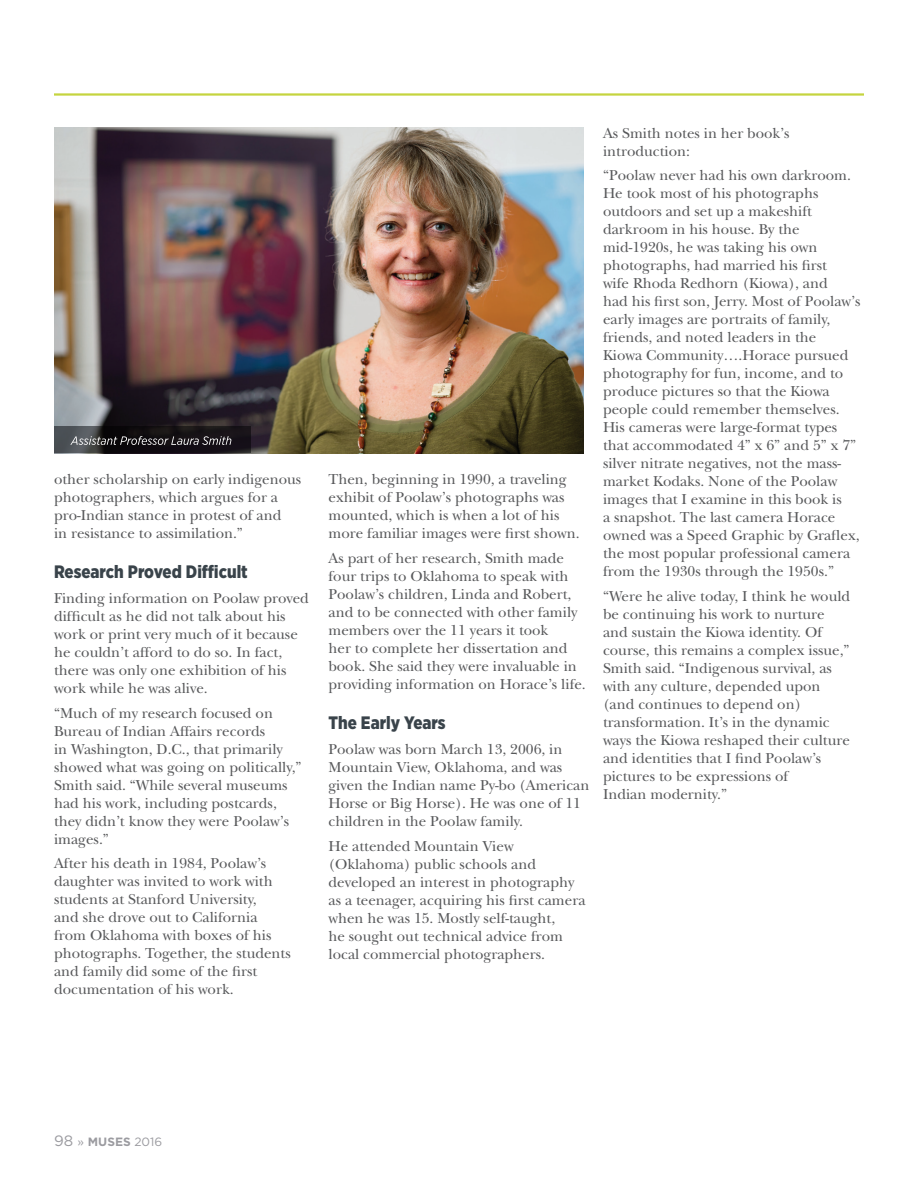
<style>
.page{position:relative;width:918px;height:1188px;background:#fff}
.page>*{position:absolute;margin:0;border:0;box-sizing:border-box;transform-origin:0 0}
.t1{font:900 18px "Gotham Narrow";color:#39434a;scale:.95 1}
.t2{font:15px/18px "New Baskerville Std";color:#57585a}
.t3{font:12px "Gotham";color:#9b9ba0}
.s1{font-size:15px}
.s2{font-weight:700}
</style>
<div class="page">
<img style="left:54px;top:127px;width:530px;height:326px">
<hr style="left:54px;top:93px;width:810px;height:3px;background:#c5d43f">
<svg style="left:54px;top:426px;width:197px;height:27px;background:#212024"></svg>
<svg style="left:70px;top:436px;width:161px;height:9px"></svg>
<p class="t2" style="left:54px;top:470px;width:249px">other scholarship on early indigenous photographers, which argues for a pro-Indian stance in protest of and<br>in resistance to assimilation.”</p>
<p class="t1" style="left:54px;top:560px;width:205px">Research Proved Difficult</p>
<p class="t2" style="left:54px;top:589px;width:257px">Finding information on Poolaw proved difficult as he did not talk about his work or print very much of it because he couldn’t afford to do so. In fact, there was only one exhibition of his work while he was alive.</p>
<p class="t2" style="left:54px;top:704px;width:249px">“Much of my research focused on<br>Bureau of Indian Affairs records<br>in Washington, D.C., that primarily showed what was going on politically,”<br>Smith said. “While several museums had his work, including postcards, they didn’t know they were Poolaw’s images.”</p>
<p class="t2" style="left:54px;top:855px;width:238px">After his death in 1984, Poolaw’s daughter was invited to work with students at Stanford University,<br>and she drove out to California from Oklahoma with boxes of his photographs. Together, the students and family did some of the first documentation of his work.</p>
<p class="t2" style="left:328px;top:470px;width:253px">Then, beginning in 1990, a traveling exhibit of Poolaw’s photographs was mounted, which is when a lot of his more familiar images were first shown.</p>
<p class="t2" style="left:328px;top:549px;width:259px">As part of her research, Smith made four trips to Oklahoma to speak with Poolaw’s children, Linda and Robert, and to be connected with other family members over the 11 years it took<br>her to complete her dissertation and book. She said they were invaluable in providing information on Horace’s life.</p>
<p class="t1" style="left:328px;top:711px;width:125px">The Early Years</p>
<p class="t2" style="left:328px;top:740px;width:262px">Poolaw was born March 13, 2006, in Mountain View, Oklahoma, and was given the Indian name Py-bo (American Horse or Big Horse). He was one of 11 children in the Poolaw family.</p>
<p class="t2" style="left:328px;top:837px;width:259px">He attended Mountain View (Oklahoma) public schools and developed an interest in photography as a teenager, acquiring his first camera when he was 15. Mostly self-taught,<br>he sought out technical advice from local commercial photographers.</p>
<p class="t2" style="left:603px;top:124px;width:188px">As Smith notes in her book’s introduction:</p>
<p class="t2" style="left:603px;top:167px;width:259px">“Poolaw never had his own darkroom.<br>He took most of his photographs outdoors and set up a makeshift darkroom in his house. By the mid-1920s, he was taking his own photographs, had married his first<br>wife Rhoda Redhorn (Kiowa), and<br>had his first son, Jerry. Most of Poolaw’s early images are portraits of family, friends, and noted leaders in the<br>Kiowa Community….Horace pursued photography for fun, income, and to produce pictures so that the Kiowa people could remember themselves.<br>His cameras were large-format types that accommodated 4” x 6” and 5” x 7” silver nitrate negatives, not the mass&shy;market Kodaks. None of the Poolaw images that I examine in this book is<br>a snapshot. The last camera Horace owned was a Speed Graphic by Graflex, the most popular professional camera from the 1930s through the 1950s.”</p>
<p class="t2" style="left:603px;top:587px;width:249px">“Were he alive today, I think he would be continuing his work to nurture and sustain the Kiowa identity. Of course, this remains a complex issue,” Smith said. “Indigenous survival, as with any culture, depended upon (and continues to depend on) transformation. It’s in the dynamic ways the Kiowa reshaped their culture and identities that I find Poolaw’s pictures to be expressions of<br>Indian modernity.”</p>
<p class="t3" style="left:54px;top:1134px;width:110px"><span class="s1">98</span> » <span class="s2">MUSES</span> 2016</p>
</div>
